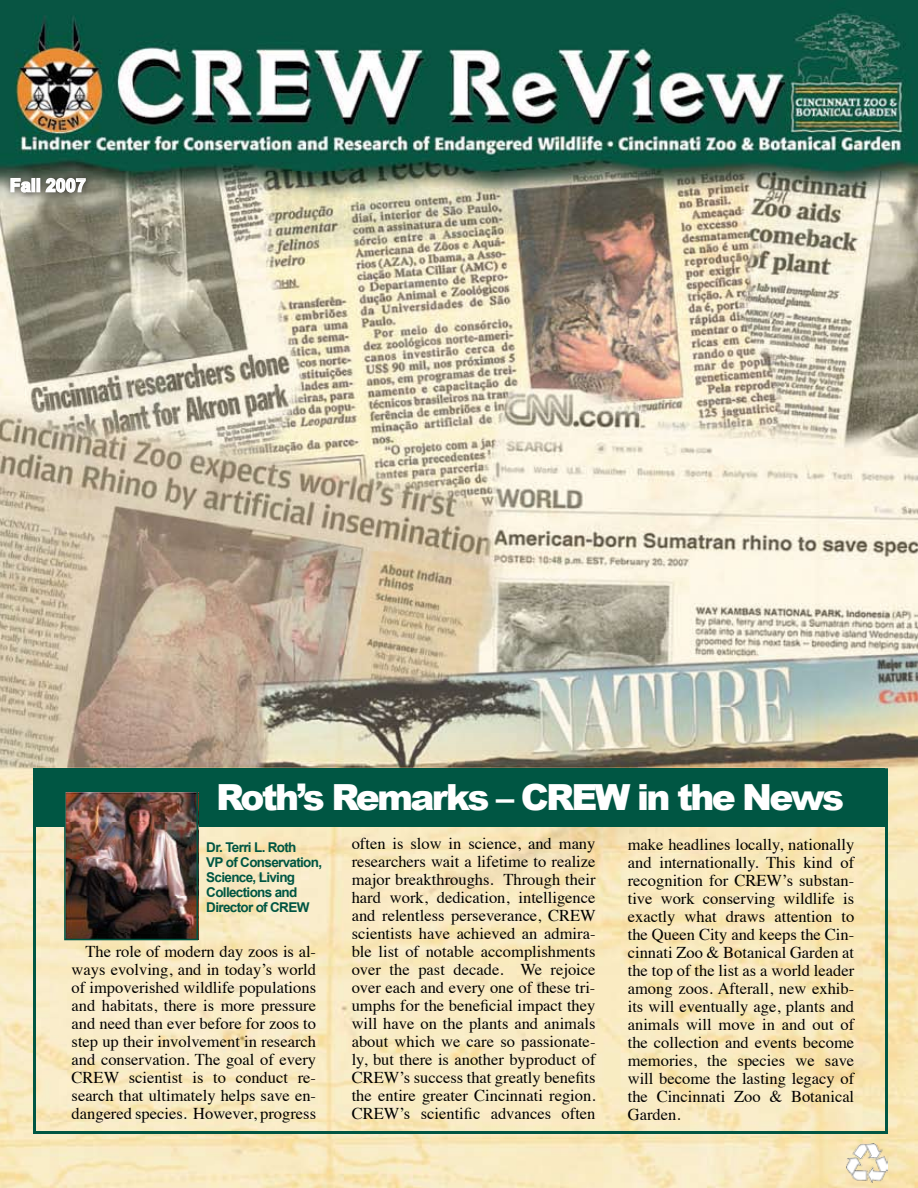
<style>
.page{position:relative;width:918px;height:1188px;background:#fff}
.page>*{position:absolute;margin:0;border:0;box-sizing:border-box;transform-origin:0 0}
.t1{font:900 36px "Arial";letter-spacing:-.075em;color:#fff}
.t2{font:700 18px "Arial";color:#fff}
.t3{font:16.5px/18px "Times";color:#000;text-align:justify}
.t4{font:700 13.5px/15px "Arial";letter-spacing:-.05em;color:#005643}
</style>
<div class="page">
<img style="left:0;top:0;width:918px;height:1188px">
<div style="left:33px;top:768px;width:852px;height:58px;background:#005643"></div>
<img style="left:67px;top:792px;width:128px;height:145px">
<div style="left:64px;top:788px;width:134px;height:152px;border:2px solid #005643"></div>
<img style="left:846px;top:1143px;width:42px;height:39px">
<div style="left:33px;top:768px;width:855px;height:366px;border:3px solid #005643"></div>
<div style="left:3px;top:170px;width:125px;height:59px;background:#000;opacity:.75"></div>
<svg style="left:10px;top:177px;width:23px;height:17px"></svg>
<div style="left:31px;top:178px;width:4px;height:14px;border:2px solid #fff"></div>
<div style="left:36px;top:178px;width:4px;height:14px;border:2px solid #fff"></div>
<svg style="left:45px;top:177px;width:42px;height:16px"></svg>
<p class="t2" style="left:10px;top:175px;width:78px">Fall 2007</p>
<h1 class="t1" style="left:216px;top:777px;width:629px">Roth’s Remarks – CREW in the News</h1>
<p class="t4" style="left:206px;top:840px;width:117px">Dr. Terri L. Roth<br>VP of Conservation,<br>Science, Living<br>Collections and<br>Director of CREW</p>
<p class="t3" style="left:352px;top:833px;width:246px">often is slow in science, and many researchers wait a lifetime to realize major breakthroughs. Through their hard work, dedication, intelligence and relentless perseverance, CREW scientists have achieved an admira&shy;ble list of notable accomplishments over the past decade. We rejoice over each and every one of these tri&shy;umphs for the beneficial impact they will have on the plants and animals about which we care so passionate&shy;ly, but there is another byproduct of CREW’s success that greatly benefits the entire greater Cincinnati region.<br>CREW’s scientific advances often</p>
<p class="t3" style="left:628px;top:834px;width:228px">make headlines locally, nationally and internationally. This kind of recognition for CREW’s substan&shy;tive work conserving wildlife is exactly what draws attention to the Queen City and keeps the Cin&shy;cinnati Zoo &amp; Botanical Garden at the top of the list as a world leader among zoos. Afterall, new exhib&shy;its will eventually age, plants and animals will move in and out of the collection and events become memories, the species we save will become the lasting legacy of the Cincinnati Zoo &amp; Botanical Garden.</p>
<p class="t3" style="left:72px;top:941px;width:246px;text-indent:14px">The role of modern day zoos is al&shy;ways evolving, and in today’s world of impoverished wildlife populations and habitats, there is more pressure and need than ever before for zoos to step up their involvement in research and conservation. The goal of every CREW scientist is to conduct re&shy;search that ultimately helps save en&shy;dangered species. However, progress</p>
</div>
